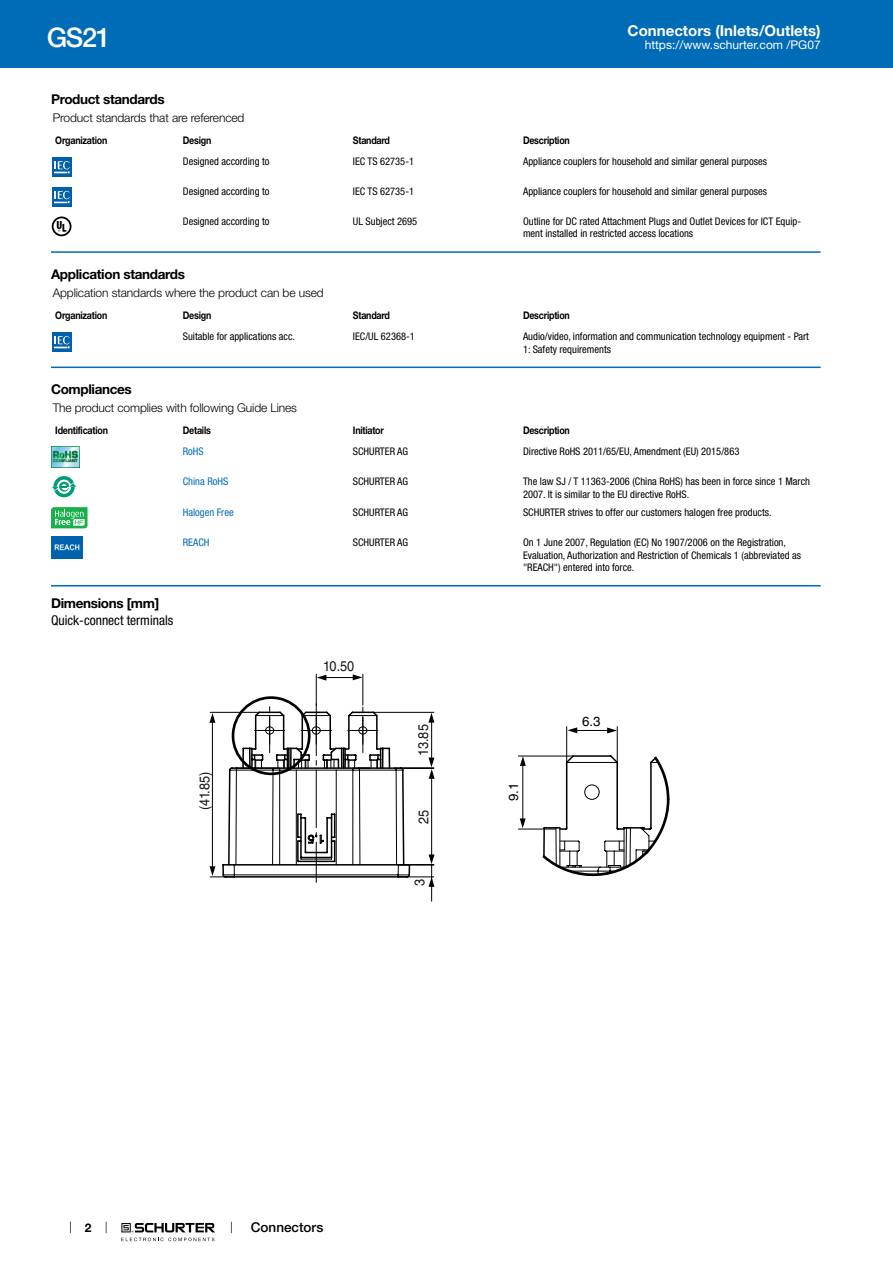
<style>
.page{position:relative;width:893px;height:1263px;background:#fff}
.page>*{position:absolute;margin:0;border:0;box-sizing:border-box;transform-origin:0 0}
.t1{font:500 27px "Helvetica Neue LT";color:#fff}
.t2{font:700 15px "Helvetica Neue LT";color:#fff}
.t3{font:14.1px "Helvetica LT Std";color:#121617;scale:.91 1}
.t4{font:700 13.5px "Helvetica Neue LT";letter-spacing:-.025em;color:#000}
.t5{font:condensed 13.5px "Helvetica Neue LT";color:#000}
.t6{font:500 13.5px "Helvetica Neue LT";color:#000}
.t7{font:13.2px "Helvetica LT Std";color:#000}
.t8{font:300 12px "Helvetica Neue LT";letter-spacing:-.01em;color:#000}
.t9{font:12px "Helvetica Neue LT";color:#fff}
.t10{font:700 12px "Helvetica Neue LT";color:#000}
.t11{font:condensed 10.5px/12.6px "Helvetica Neue LT";color:#000}
.t12{font:700 10.5px "Helvetica Neue LT";letter-spacing:-.025em;color:#000;scale:.85 1}
.t13{font:condensed 10.5px "Helvetica Neue LT";color:#006bb6}
</style>
<div class="page">
<svg style="left:70px;top:1221px;width:1px;height:12px"></svg>
<svg style="left:121px;top:1223px;width:94px;height:18px"></svg>
<div style="left:0;top:0;width:893px;height:68px;background:#006bb6"></div>
<svg style="left:52px;top:157px;width:20px;height:20px"></svg>
<div style="left:52px;top:157px;width:19px;height:19px;background:#0060a9"></div>
<svg style="left:54px;top:161px;width:16px;height:13px"></svg>
<svg style="left:52px;top:187px;width:20px;height:20px"></svg>
<div style="left:52px;top:187px;width:19px;height:19px;background:#0060a9"></div>
<svg style="left:54px;top:191px;width:16px;height:13px"></svg>
<svg style="left:51px;top:216px;width:21px;height:21px"></svg>
<svg style="left:52px;top:217px;width:19px;height:19px"></svg>
<hr style="left:51px;top:251px;width:770px;height:2px;background:#006bb6">
<svg style="left:52px;top:332px;width:20px;height:20px"></svg>
<div style="left:52px;top:332px;width:19px;height:19px;background:#0060a9"></div>
<svg style="left:54px;top:336px;width:16px;height:13px"></svg>
<hr style="left:51px;top:367px;width:770px;height:1px;background:#006bb6">
<img style="left:51px;top:446px;width:29px;height:22px">
<svg style="left:53px;top:476px;width:22px;height:21px"></svg>
<svg style="left:57px;top:480px;width:14px;height:14px"></svg>
<svg style="left:52px;top:482px;width:25px;height:9px"></svg>
<svg style="left:51px;top:507px;width:37px;height:21px"></svg>
<img style="left:51px;top:537px;width:32px;height:21px">
<hr style="left:51px;top:585px;width:770px;height:1px;background:#006bb6">
<hr style="left:431px;top:774px;width:1px;height:84px;background:#000">
<hr style="left:431px;top:865px;width:1px;height:36px;background:#000">
<hr style="left:399px;top:864px;width:35px;height:1px;background:#000">
<hr style="left:398px;top:876px;width:36px;height:1px;background:#000">
<hr style="left:431px;top:717px;width:1px;height:47px;background:#000">
<hr style="left:373px;top:712px;width:61px;height:1px;background:#000">
<hr style="left:395px;top:768px;width:39px;height:1px;background:#000">
<svg style="left:428px;top:713px;width:6px;height:10px"></svg>
<svg style="left:429px;top:854px;width:6px;height:10px"></svg>
<svg style="left:429px;top:757px;width:6px;height:22px"></svg>
<svg style="left:428px;top:877px;width:6px;height:10px"></svg>
<svg style="left:209px;top:704px;width:202px;height:178px"></svg>
<hr style="left:518px;top:829px;width:38px;height:1px;background:#000">
<hr style="left:518px;top:756px;width:55px;height:1px;background:#000">
<hr style="left:522px;top:762px;width:1px;height:63px;background:#000">
<svg style="left:520px;top:756px;width:6px;height:10px"></svg>
<svg style="left:520px;top:818px;width:6px;height:10px"></svg>
<svg style="left:540px;top:726px;width:129px;height:151px"></svg>
<hr style="left:319px;top:677px;width:39px;height:1px;background:#000">
<hr style="left:316px;top:674px;width:1px;height:31px;background:#000">
<svg style="left:317px;top:675px;width:9px;height:6px"></svg>
<svg style="left:353px;top:674px;width:9px;height:6px"></svg>
<hr style="left:363px;top:674px;width:1px;height:31px;background:#000">
<div style="left:232px;top:696px;width:79px;height:79px;border:3px solid #000;border-radius:50%"></div>
<h1 class="t1" style="left:47px;top:21px;width:65px">GS21</h1>
<h2 class="t2" style="left:628px;top:21px;width:195px">Connectors (Inlets/Outlets)</h2>
<p class="t9" style="left:645px;top:38px;width:178px">https://www.schurter.com /PG07</p>
<p class="t4" style="left:51px;top:91px;width:115px">Product standards</p>
<p class="t8" style="left:53px;top:110px;width:193px">Product standards that are referenced</p>
<p class="t12" style="left:55px;top:134px;width:63px">Organization</p>
<p class="t12" style="left:183px;top:134px;width:35px">Design</p>
<p class="t12" style="left:353px;top:134px;width:45px">Standard</p>
<p class="t12" style="left:523px;top:134px;width:57px">Description</p>
<p class="t11" style="left:183px;top:155px;width:88px">Designed according to</p>
<p class="t11" style="left:353px;top:155px;width:63px">IEC TS 62735-1</p>
<p class="t11" style="left:523px;top:155px;width:245px">Appliance couplers for household and similar general purposes</p>
<p class="t11" style="left:183px;top:185px;width:88px">Designed according to</p>
<p class="t11" style="left:353px;top:185px;width:63px">IEC TS 62735-1</p>
<p class="t11" style="left:523px;top:185px;width:245px">Appliance couplers for household and similar general purposes</p>
<p class="t11" style="left:183px;top:215px;width:88px">Designed according to</p>
<p class="t11" style="left:353px;top:215px;width:66px">UL Subject 2695</p>
<p class="t11" style="left:523px;top:215px;width:280px">Outline for DC rated Attachment Plugs and Outlet Devices for ICT Equip&shy;ment installed in restricted access locations</p>
<p class="t4" style="left:51px;top:266px;width:135px">Application standards</p>
<p class="t8" style="left:53px;top:285px;width:272px">Application standards where the product can be used</p>
<p class="t12" style="left:55px;top:309px;width:63px">Organization</p>
<p class="t12" style="left:183px;top:309px;width:35px">Design</p>
<p class="t12" style="left:353px;top:309px;width:45px">Standard</p>
<p class="t12" style="left:523px;top:309px;width:57px">Description</p>
<p class="t11" style="left:183px;top:330px;width:114px">Suitable for applications acc.</p>
<p class="t11" style="left:353px;top:330px;width:63px">IEC/UL 62368-1</p>
<p class="t11" style="left:523px;top:330px;width:287px">Audio/video, information and communication technology equipment - Part<br>1: Safety requirements</p>
<p class="t4" style="left:51px;top:381px;width:82px">Compliances</p>
<p class="t8" style="left:53px;top:400px;width:246px">The product complies with following Guide Lines</p>
<p class="t12" style="left:55px;top:424px;width:64px">Identification</p>
<p class="t12" style="left:183px;top:424px;width:35px">Details</p>
<p class="t12" style="left:353px;top:424px;width:38px">Initiator</p>
<p class="t12" style="left:523px;top:424px;width:57px">Description</p>
<p class="t13" style="left:183px;top:446px;width:22px">RoHS</p>
<p class="t11" style="left:353px;top:445px;width:57px">SCHURTER AG</p>
<p class="t11" style="left:523px;top:445px;width:218px">Directive RoHS 2011/65/EU, Amendment (EU) 2015/863</p>
<p class="t13" style="left:183px;top:475px;width:47px">China RoHS</p>
<p class="t11" style="left:353px;top:475px;width:57px">SCHURTER AG</p>
<p class="t11" style="left:523px;top:475px;width:289px">The law SJ / T 11363-2006 (China RoHS) has been in force since 1 March<br>2007. It is similar to the EU directive RoHS.</p>
<p class="t13" style="left:183px;top:506px;width:52px">Halogen Free</p>
<p class="t11" style="left:353px;top:506px;width:57px">SCHURTER AG</p>
<p class="t11" style="left:523px;top:506px;width:250px">SCHURTER strives to offer our customers halogen free products.</p>
<p class="t13" style="left:183px;top:536px;width:28px">REACH</p>
<p class="t11" style="left:353px;top:536px;width:57px">SCHURTER AG</p>
<p class="t11" style="left:523px;top:536px;width:279px">On 1 June 2007, Regulation (EC) No 1907/2006 on the Registration,<br>Evaluation, Authorization and Restriction of Chemicals 1 (abbreviated as "REACH") entered into force.</p>
<p class="t4" style="left:51px;top:595px;width:110px">Dimensions [mm]</p>
<p class="t5" style="left:51px;top:613px;width:124px">Quick-connect terminals</p>
<h3 class="t3" style="left:196px;top:810px;width:44px;rotate:-90deg">(41.85)</h3>
<h3 class="t3" style="left:323px;top:658px;width:36px">10.50</h3>
<h3 class="t3" style="left:415px;top:756px;width:36px;rotate:-90deg">13.85</h3>
<h3 class="t3" style="left:415px;top:824px;width:17px;rotate:-90deg">25</h3>
<h3 class="t3" style="left:411px;top:886px;width:9px;rotate:-90deg">3</h3>
<p class="t7" style="left:506px;top:801px;width:20px;rotate:-90deg">9.1</p>
<p class="t7" style="left:582px;top:714px;width:20px">6.3</p>
<p class="t10" style="left:85px;top:1220px;width:8px">2</p>
<p class="t6" style="left:251px;top:1219px;width:74px">Connectors</p>
</div>
